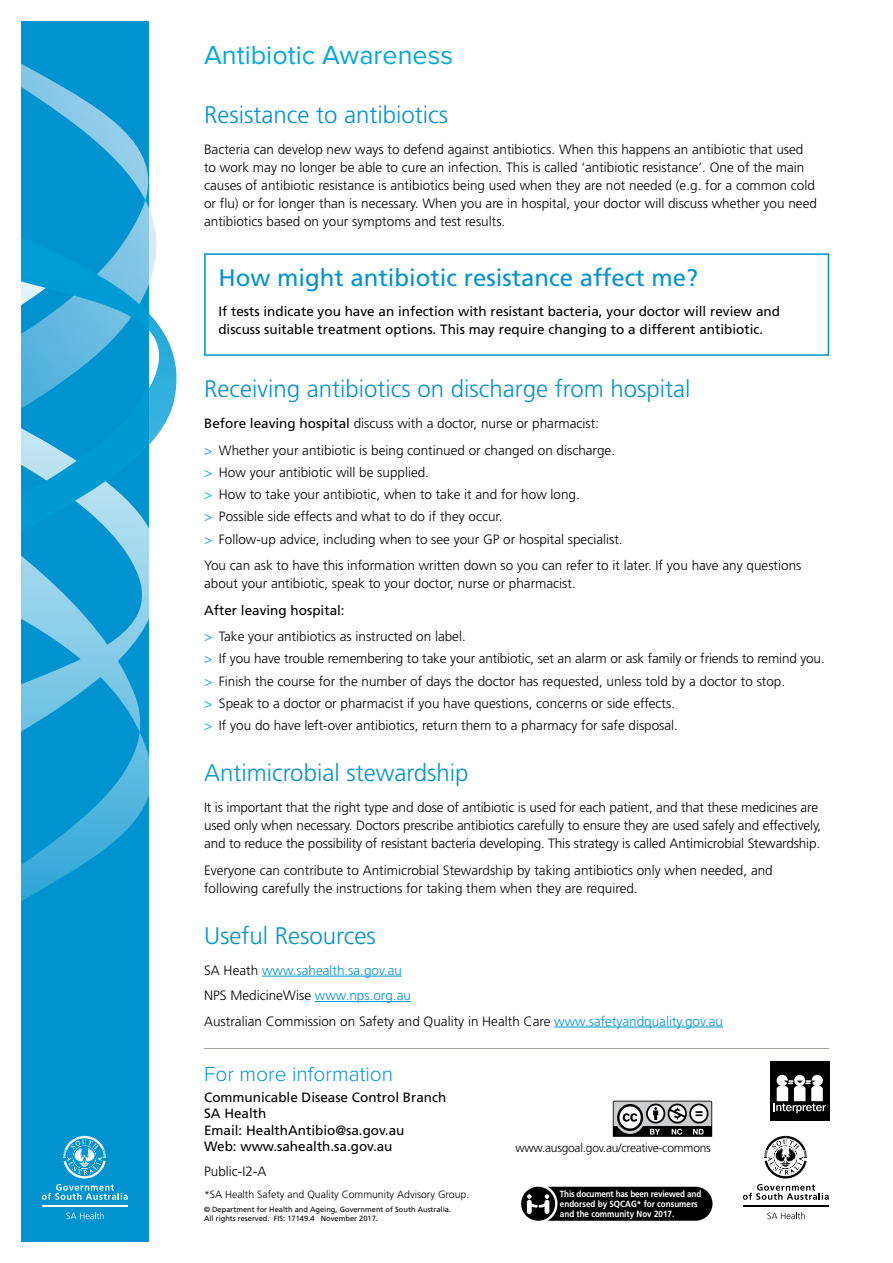
<style>
.page{position:relative;width:893px;height:1263px;background:#fff}
.page>*{position:absolute;margin:0;border:0;box-sizing:border-box;transform-origin:0 0}
.t1{font:27px "Proxima Nova";color:#03a9db}
.t2{font:300 24px "Frutiger";color:#0093d0}
.t3{font:24px "Frutiger";color:#0093d0}
.t4{font:300 21px "Proxima Nova";color:#0093d0}
.t5{font:300 13.5px/18px "Frutiger";color:#000}
.t6{font:13.5px/16.5px "Frutiger";color:#000}
.t7{font:300 12px "Frutiger";letter-spacing:-.02em;color:#000}
.t8{font:300 10.5px "Frutiger";color:#000}
.t9{font:700 9px/9.9px "Frutiger";color:#fff;scale:.9 1}
.t10{font:7.5px/9px "Frutiger";color:#000}
.s1{font-weight:400}
.s2{color:#03a9db}
.s3{color:#0093d0}
</style>
<div class="page">
<div style="left:21px;top:21px;width:128px;height:1221px;background:#0093d0"></div>
<svg style="left:66px;top:1212px;width:38px;height:7px"></svg>
<hr style="left:42px;top:1205px;width:86px;height:2px;background:#fff">
<svg style="left:42px;top:1184px;width:86px;height:16px"></svg>
<svg style="left:63px;top:1136px;width:43px;height:42px"></svg>
<svg style="left:21px;top:659px;width:128px;height:243px"></svg>
<svg style="left:21px;top:63px;width:156px;height:596px"></svg>
<hr style="left:204px;top:1048px;width:625px;height:1px;background:#aca095">
<hr style="left:262px;top:976px;width:140px;height:1px;background:#0093d0">
<hr style="left:315px;top:1001px;width:96px;height:1px;background:#0093d0">
<hr style="left:554px;top:1027px;width:169px;height:1px;background:#0093d0">
<div style="left:204px;top:253px;width:625px;height:103px;border:2px solid #0093d0"></div>
<svg style="left:521px;top:1187px;width:191px;height:34px;background:#161616"></svg>
<svg style="left:767px;top:1212px;width:38px;height:7px"></svg>
<hr style="left:743px;top:1205px;width:86px;height:2px;background:#000">
<svg style="left:743px;top:1184px;width:86px;height:16px"></svg>
<svg style="left:764px;top:1136px;width:43px;height:42px"></svg>
<svg style="left:613px;top:1101px;width:99px;height:36px"></svg>
<div style="left:770px;top:1062px;width:59px;height:59px;background:#000"></div>
<svg style="left:773px;top:1075px;width:53px;height:38px"></svg>
<h1 class="t1" style="left:204px;top:40px;width:250px">Antibiotic Awareness</h1>
<h2 class="t2" style="left:204px;top:101px;width:246px">Resistance to antibiotics</h2>
<p class="t5" style="left:204px;top:141px;width:614px">Bacteria can develop new ways to defend against antibiotics. When this happens an antibiotic that used to work may no longer be able to cure an infection. This is called ‘antibiotic resistance’. One of the main causes of antibiotic resistance is antibiotics being used when they are not needed (e.g. for a common cold or flu) or for longer than is necessary. When you are in hospital, your doctor will discuss whether you need antibiotics based on your symptoms and test results.</p>
<h2 class="t3" style="left:218px;top:263px;width:481px">How might antibiotic resistance affect me?</h2>
<p class="t6" style="left:218px;top:303px;width:563px;line-height:18px">If tests indicate you have an infection with resistant bacteria, your doctor will review and discuss suitable treatment options. This may require changing to a different antibiotic.</p>
<h2 class="t2" style="left:204px;top:375px;width:488px">Receiving antibiotics on discharge from hospital</h2>
<p class="t5" style="left:204px;top:410px;width:412px;line-height:26.5px"><span class="s1">Before leaving hospital</span> discuss with a doctor, nurse or pharmacist:<br><span class="s2">&gt;</span> Whether your antibiotic is being continued or changed on discharge.</p>
<p class="t5" style="left:204px;top:461px;width:420px;line-height:22.2px"><span class="s2">&gt;</span> How your antibiotic will be supplied.<br><span class="s2">&gt;</span> How to take your antibiotic, when to take it and for how long.<br><span class="s2">&gt;</span> Possible side effects and what to do if they occur.<br><span class="s2">&gt;</span> Follow-up advice, including when to see your GP or hospital specialist.</p>
<p class="t5" style="left:204px;top:557px;width:599px">You can ask to have this information written down so you can refer to it later. If you have any questions about your antibiotic, speak to your doctor, nurse or pharmacist.</p>
<p class="t5" style="left:204px;top:597px;width:263px;line-height:26.5px"><span class="s1">After leaving hospital:<br></span><span class="s2">&gt;</span> Take your antibiotics as instructed on label.</p>
<p class="t5" style="left:204px;top:648px;width:622px;line-height:22.2px"><span class="s2">&gt;</span> If you have trouble remembering to take your antibiotic, set an alarm or ask family or friends to remind you. <span class="s2">&gt;</span> Finish the course for the number of days the doctor has requested, unless told by a doctor to stop.<br><span class="s2">&gt;</span> Speak to a doctor or pharmacist if you have questions, concerns or side effects.<br><span class="s2">&gt;</span> If you do have left-over antibiotics, return them to a pharmacy for safe disposal.</p>
<h2 class="t2" style="left:204px;top:759px;width:266px">Antimicrobial stewardship</h2>
<p class="t5" style="left:204px;top:799px;width:619px">It is important that the right type and dose of antibiotic is used for each patient, and that these medicines are used only when necessary. Doctors prescribe antibiotics carefully to ensure they are used safely and effectively, and to reduce the possibility of resistant bacteria developing. This strategy is called Antimicrobial Stewardship.</p>
<p class="t5" style="left:204px;top:861px;width:570px">Everyone can contribute to Antimicrobial Stewardship by taking antibiotics only when needed, and following carefully the instructions for taking them when they are required.</p>
<h2 class="t2" style="left:204px;top:922px;width:173px">Useful Resources</h2>
<p class="t5" style="left:204px;top:957px;width:520px;line-height:25.5px">SA Heath <span class="s3">www.sahealth.sa.gov.au<br></span>NPS MedicineWise <span class="s3">www.nps.org.au<br></span>Australian Commission on Safety and Quality in Health Care <span class="s3">www.safetyandquality.gov.au</span></p>
<h3 class="t4" style="left:204px;top:1064px;width:191px">For more information</h3>
<p class="t6" style="left:204px;top:1089px;width:244px">Communicable Disease Control Branch<br>SA Health<br>Email: HealthAntibio@sa.gov.au<br>Web: www.sahealth.sa.gov.au</p>
<p class="t5" style="left:204px;top:1163px;width:64px">Public-I2-A</p>
<p class="t8" style="left:204px;top:1189px;width:267px">*SA Health Safety and Quality Community Advisory Group.</p>
<p class="t10" style="left:204px;top:1205px;width:248px">© Department for Health and Ageing, Government of South Australia.<br>All rights reserved. FIS: 17149.4 November 2017.</p>
<p class="t7" style="left:515px;top:1141px;width:197px">www.ausgoal.gov.au/creative-commons</p>
<p class="t9" style="left:560px;top:1189px;width:159px">This document has been reviewed and endorsed by SQCAG* for consumers and the community Nov 2017.</p>
</div>
